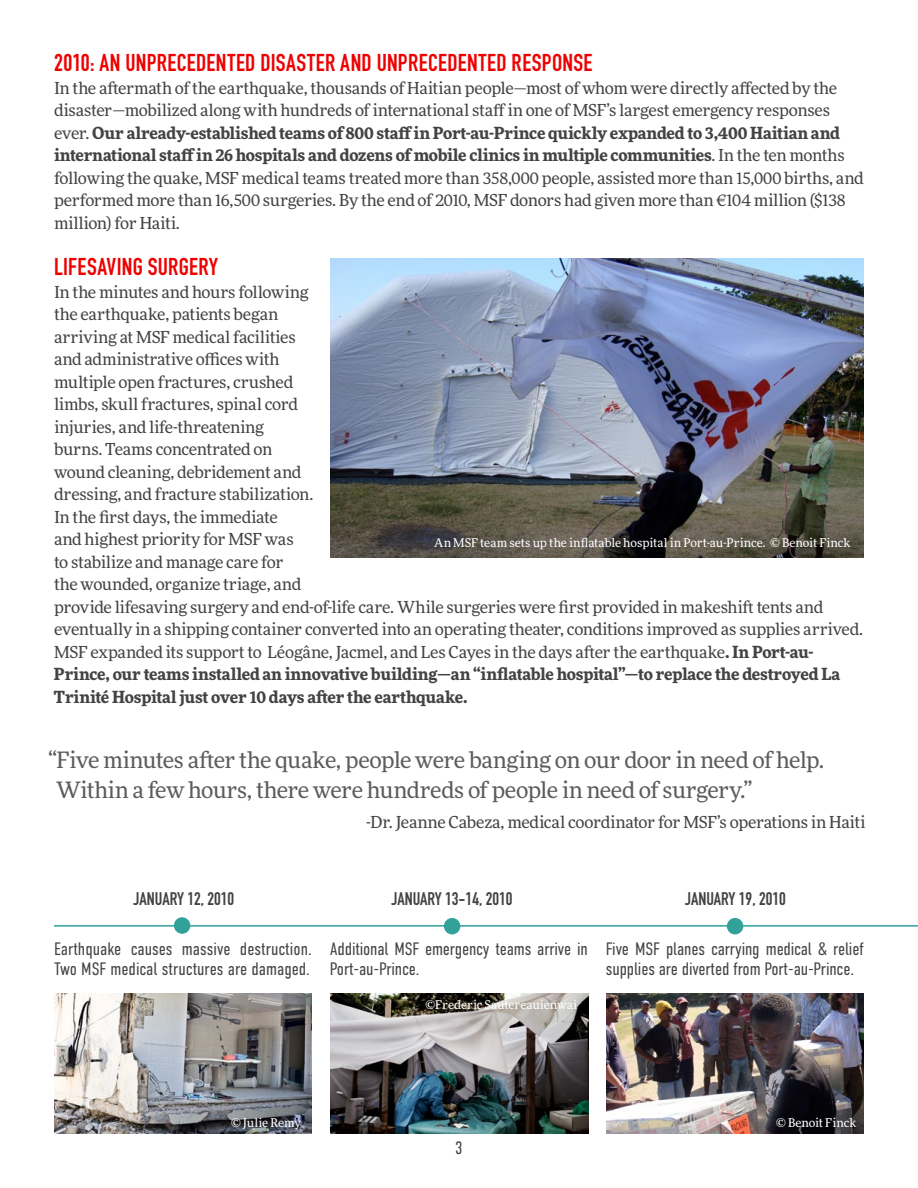
<style>
.page{position:relative;width:918px;height:1188px;background:#fff}
.page>*{position:absolute;margin:0;border:0;box-sizing:border-box;transform-origin:0 0}
.t1{font:700 24px "DIN Condensed";letter-spacing:.015em;color:#e00}
.t2{font:22.5px/30px "More Pro";letter-spacing:-.025em;color:#5c5c5c}
.t3{font:300 18px/19.5px "DIN Condensed";letter-spacing:-.01em;color:#434343}
.t4{font:700 18px "DIN Condensed";color:#434343}
.t5{font:16.5px/22.5px "More Pro";letter-spacing:-.015em;color:#434343}
.t6{font:12px "More Pro";color:#fff}
.s1{font-weight:700}
</style>
<div class="page">
<hr style="left:54px;top:925px;width:864px;height:2px;background:#31a19a">
<div style="left:174px;top:917px;width:16px;height:17px;background:#31a19a;border-radius:50%"></div>
<div style="left:444px;top:918px;width:16px;height:16px;background:#31a19a;border-radius:50%"></div>
<div style="left:727px;top:918px;width:16px;height:16px;background:#31a19a;border-radius:50%"></div>
<img style="left:54px;top:994px;width:258px;height:140px">
<img style="left:330px;top:994px;width:258px;height:140px">
<img style="left:606px;top:994px;width:258px;height:140px">
<img style="left:330px;top:258px;width:534px;height:300px">
<h1 class="t1" style="left:54px;top:47px;width:540px">2010: AN UNPRECEDENTED DISASTER AND UNPRECEDENTED RESPONSE</h1>
<p class="t5" style="left:54px;top:76px;width:811px">In the aftermath of the earthquake, thousands of Haitian people—most of whom were directly affected by the disaster—mobilized along with hundreds of international staff in one of MSF’s largest emergency responses ever. <span class="s1">Our already-established teams of 800 staff in Port-au-Prince quickly expanded to 3,400 Haitian and international staff in 26 hospitals and dozens of mobile clinics in multiple communities</span>. In the ten months following the quake, MSF medical teams treated more than 358,000 people, assisted more than 15,000 births, and performed more than 16,500 surgeries. By the end of 2010, MSF donors had given more than €104 million ($138 million) for Haiti.</p>
<h1 class="t1" style="left:54px;top:251px;width:166px">LIFESAVING SURGERY</h1>
<p class="t5" style="left:54px;top:280px;width:811px">In the minutes and hours following<br>the earthquake, patients began<br>arriving at MSF medical facilities<br>and administrative offices with<br>multiple open fractures, crushed<br>limbs, skull fractures, spinal cord<br>injuries, and life-threatening<br>burns. Teams concentrated on<br>wound cleaning, debridement and<br>dressing, and fracture stabilization.<br>In the first days, the immediate<br>and highest priority for MSF was<br>to stabilize and manage care for<br>the wounded, organize triage, and<br>provide lifesaving surgery and end-of-life care. While surgeries were first provided in makeshift tents and eventually in a shipping container converted into an operating theater, conditions improved as supplies arrived.<br>MSF expanded its support to Léogâne, Jacmel, and Les Cayes in the days after the earthquake<span class="s1">. In Port-au-Prince, our teams installed an innovative building—an “inflatable hospital”—to replace the destroyed La Trinité Hospital just over 10 days after the earthquake.</span></p>
<p class="t6" style="left:434px;top:534px;width:418px">An MSF team sets up the inflatable hospital in Port-au-Prince. © Benoit Finck</p>
<h2 class="t2" style="left:56px;top:744px;width:770px;text-indent:-8px">“Five minutes after the quake, people were banging on our door in need of help.<br>Within a few hours, there were hundreds of people in need of surgery.”</h2>
<p class="t5" style="left:366px;top:810px;width:501px">-Dr. Jeanne Cabeza, medical coordinator for MSF’s operations in Haiti</p>
<p class="t4" style="left:134px;top:886px;width:102px">JANUARY 12, 2010</p>
<p class="t4" style="left:392px;top:886px;width:123px">JANUARY 13-14, 2010</p>
<p class="t4" style="left:685px;top:886px;width:102px">JANUARY 19, 2010</p>
<p class="t3" style="left:54px;top:939px;width:259px">Earthquake causes massive destruction.<br>Two MSF medical structures are damaged.</p>
<p class="t3" style="left:330px;top:939px;width:260px">Additional MSF emergency teams arrive in<br>Port-au-Prince.</p>
<p class="t3" style="left:606px;top:939px;width:259px">Five MSF planes carrying medical &amp; relief supplies are diverted from Port-au-Prince.</p>
<p class="t6" style="left:231px;top:1115px;width:72px">© Julie Remy</p>
<p class="t6" style="left:425px;top:996px;width:153px">©Frederic Sautereauienwai</p>
<p class="t3" style="left:455px;top:1138px;width:9px">3</p>
<p class="t6" style="left:776px;top:1115px;width:82px">© Benoit Finck</p>
</div>
